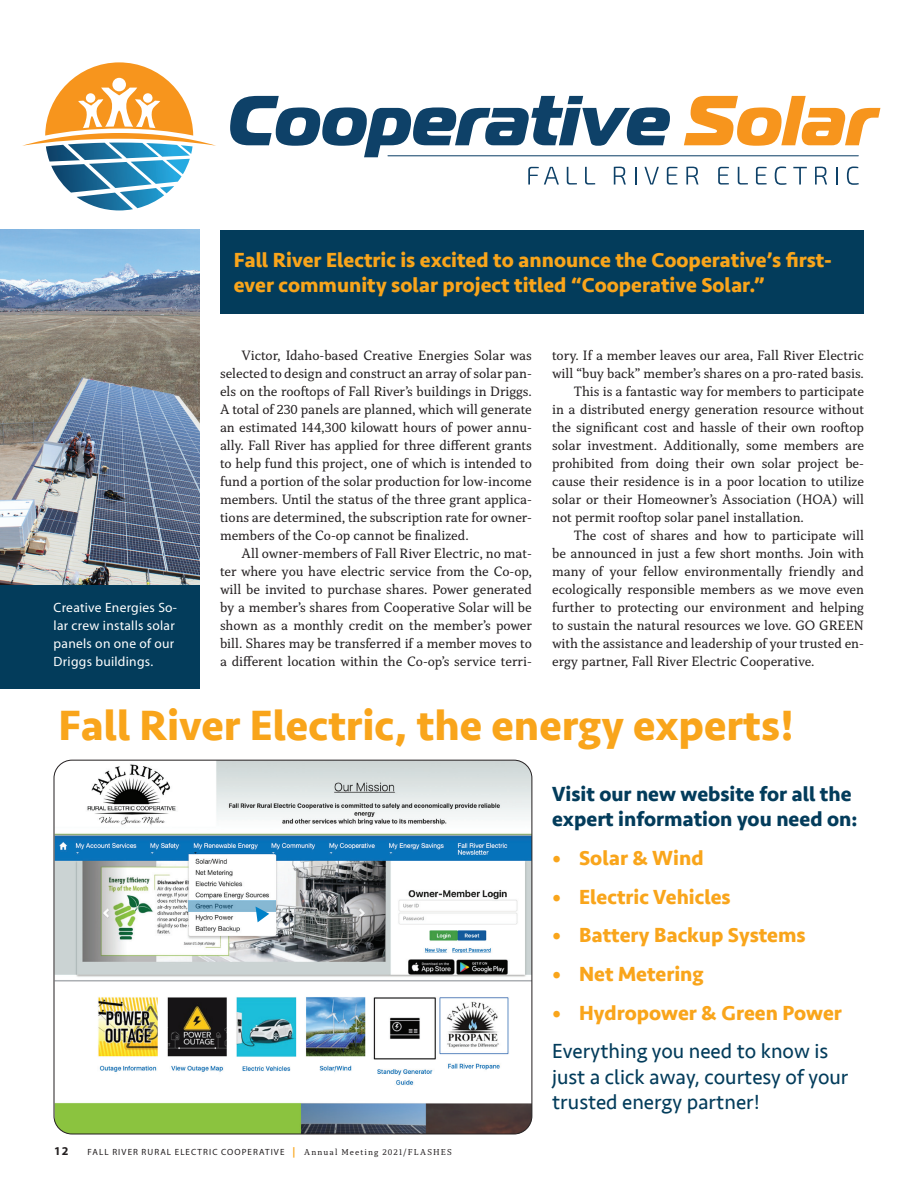
<style>
.page{position:relative;width:918px;height:1188px;background:#fff}
.page>*{position:absolute;margin:0;border:0;box-sizing:border-box;transform-origin:0 0}
.t1{font:700 43.5px "Seravek";color:#f9a51b}
.t2{font:700 21px/25.2px "Seravek";color:#f9a51b}
.t3{font:21px/25.2px "Seravek";color:#033c5b}
.t4{font:700 21px/25.2px "Seravek";color:#033c5b}
.t5{font:14.25px/18px "Capitolina";color:#231f20;text-align:justify}
.t6{font:13.5px/18px "Myriad";letter-spacing:.02em;color:#fff}
.t7{font:9px "Myriad";letter-spacing:.12em;color:#231f20}
.s1{font-weight:700;font-size:12px}
.s2{font-weight:700;font-size:10.5px;color:#f9a51b}
.s3{font-family:"Capitolina"}
</style>
<div class="page">
<svg style="left:22px;top:62px;width:194px;height:148px"></svg>
<svg style="left:230px;top:96px;width:440px;height:61px"></svg>
<svg style="left:684px;top:96px;width:196px;height:50px"></svg>
<svg style="left:528px;top:167px;width:31px;height:18px"></svg>
<svg style="left:567px;top:167px;width:10px;height:18px"></svg>
<svg style="left:585px;top:167px;width:10px;height:18px"></svg>
<svg style="left:614px;top:167px;width:12px;height:18px"></svg>
<svg style="left:635px;top:167px;width:1px;height:18px"></svg>
<svg style="left:644px;top:167px;width:15px;height:18px"></svg>
<svg style="left:667px;top:167px;width:11px;height:18px"></svg>
<svg style="left:686px;top:167px;width:13px;height:18px"></svg>
<svg style="left:718px;top:167px;width:11px;height:18px"></svg>
<svg style="left:738px;top:167px;width:10px;height:18px"></svg>
<svg style="left:756px;top:167px;width:11px;height:18px"></svg>
<svg style="left:775px;top:167px;width:12px;height:18px"></svg>
<svg style="left:793px;top:167px;width:14px;height:18px"></svg>
<svg style="left:815px;top:167px;width:12px;height:18px"></svg>
<svg style="left:836px;top:167px;width:2px;height:18px"></svg>
<svg style="left:847px;top:167px;width:12px;height:18px"></svg>
<hr style="left:388px;top:155px;width:470px;height:1px;background:#0e4168">
<img style="left:55px;top:760px;width:477px;height:374px">
<img style="left:0;top:230px;width:200px;height:355px">
<div style="left:220px;top:230px;width:644px;height:84px;background:#033c5b"></div>
<div style="left:0;top:585px;width:200px;height:103px;background:#033c5b"></div>
<svg style="left:256px;top:912px;width:13px;height:10px"></svg>
<svg style="left:189px;top:901px;width:87px;height:11px"></svg>
<p class="t6" style="left:54px;top:599px;width:125px">Creative Energies So&shy;lar crew installs solar panels on one of our<br>Driggs buildings.</p>
<h2 class="t2" style="left:234px;top:247px;width:600px">Fall River Electric is excited to announce the Cooperative’s first&shy;ever community solar project titled “Cooperative Solar.”</h2>
<p class="t5" style="left:220px;top:347px;width:313px;text-indent:22px">Victor, Idaho-based Creative Energies Solar was selected to design and construct an array of solar pan&shy;els on the rooftops of Fall River’s buildings in Driggs.<br>A total of 230 panels are planned, which will generate an estimated 144,300 kilowatt hours of power annu&shy;ally. Fall River has applied for three different grants to help fund this project, one of which is intended to fund a portion of the solar production for low-income members. Until the status of the three grant applica&shy;tions are determined, the subscription rate for owner&shy;members of the Co-op cannot be finalized.</p>
<p class="t5" style="left:220px;top:544px;width:313px;text-indent:22px">All owner-members of Fall River Electric, no mat&shy;ter where you have electric service from the Co-op, will be invited to purchase shares. Power generated by a member’s shares from Cooperative Solar will be shown as a monthly credit on the member’s power bill. Shares may be transferred if a member moves to a different location within the Co-op’s service terri-</p>
<p class="t5" style="left:552px;top:346px;width:313px">tory. If a member leaves our area, Fall River Electric</p>
<p class="t5" style="left:552px;top:364px;width:313px">will “buy back” member’s shares on a pro-rated basis.</p>
<p class="t5" style="left:574px;top:382px;width:292px">This is a fantastic way for members to participate</p>
<p class="t5" style="left:552px;top:400px;width:313px">in a distributed energy generation resource without</p>
<p class="t5" style="left:552px;top:418px;width:313px">the significant cost and hassle of their own rooftop</p>
<p class="t5" style="left:552px;top:436px;width:313px">solar investment. Additionally, some members are</p>
<p class="t5" style="left:552px;top:454px;width:313px">prohibited from doing their own solar project be-</p>
<p class="t5" style="left:552px;top:472px;width:313px">cause their residence is in a poor location to utilize</p>
<p class="t5" style="left:552px;top:490px;width:313px">solar or their Homeowner’s Association (HOA) will</p>
<p class="t5" style="left:552px;top:508px;width:253px">not permit rooftop solar panel installation.</p>
<p class="t5" style="left:574px;top:526px;width:292px">The cost of shares and how to participate will</p>
<p class="t5" style="left:552px;top:544px;width:313px">be announced in just a few short months. Join with</p>
<p class="t5" style="left:552px;top:562px;width:313px">many of your fellow environmentally friendly and</p>
<p class="t5" style="left:552px;top:580px;width:313px">ecologically responsible members as we move even</p>
<p class="t5" style="left:552px;top:598px;width:313px">further to protecting our environment and helping</p>
<p class="t5" style="left:552px;top:616px;width:313px">to sustain the natural resources we love. GO GREEN</p>
<p class="t5" style="left:552px;top:634px;width:313px">with the assistance and leadership of your trusted en-</p>
<p class="t5" style="left:552px;top:652px;width:264px">ergy partner, Fall River Electric Cooperative.</p>
<h1 class="t1" style="left:58px;top:691px;width:738px">Fall River Electric, the energy experts!</h1>
<p class="t7" style="left:54px;top:1148px;width:399px"><span class="s1">12</span> FALL RIVER RURAL ELECTRIC COOPERATIVE <span class="s2">|</span> <span class="s3">Annual Meeting 2021/FLASHES</span></p>
<h2 class="t4" style="left:552px;top:781px;width:307px">Visit our new website for all the expert information you need on:</h2>
<h2 class="t2" style="left:552px;top:845px;width:153px">• Solar &amp; Wind</h2>
<h2 class="t2" style="left:552px;top:884px;width:180px">• Electric Vehicles</h2>
<h2 class="t2" style="left:552px;top:922px;width:255px">• Battery Backup Systems</h2>
<h2 class="t2" style="left:552px;top:961px;width:153px">• Net Metering</h2>
<h2 class="t2" style="left:552px;top:1000px;width:291px">• Hydropower &amp; Green Power</h2>
<h2 class="t3" style="left:552px;top:1039px;width:298px">Everything you need to know is just a click away, courtesy of your trusted energy partner!</h2>
</div>
